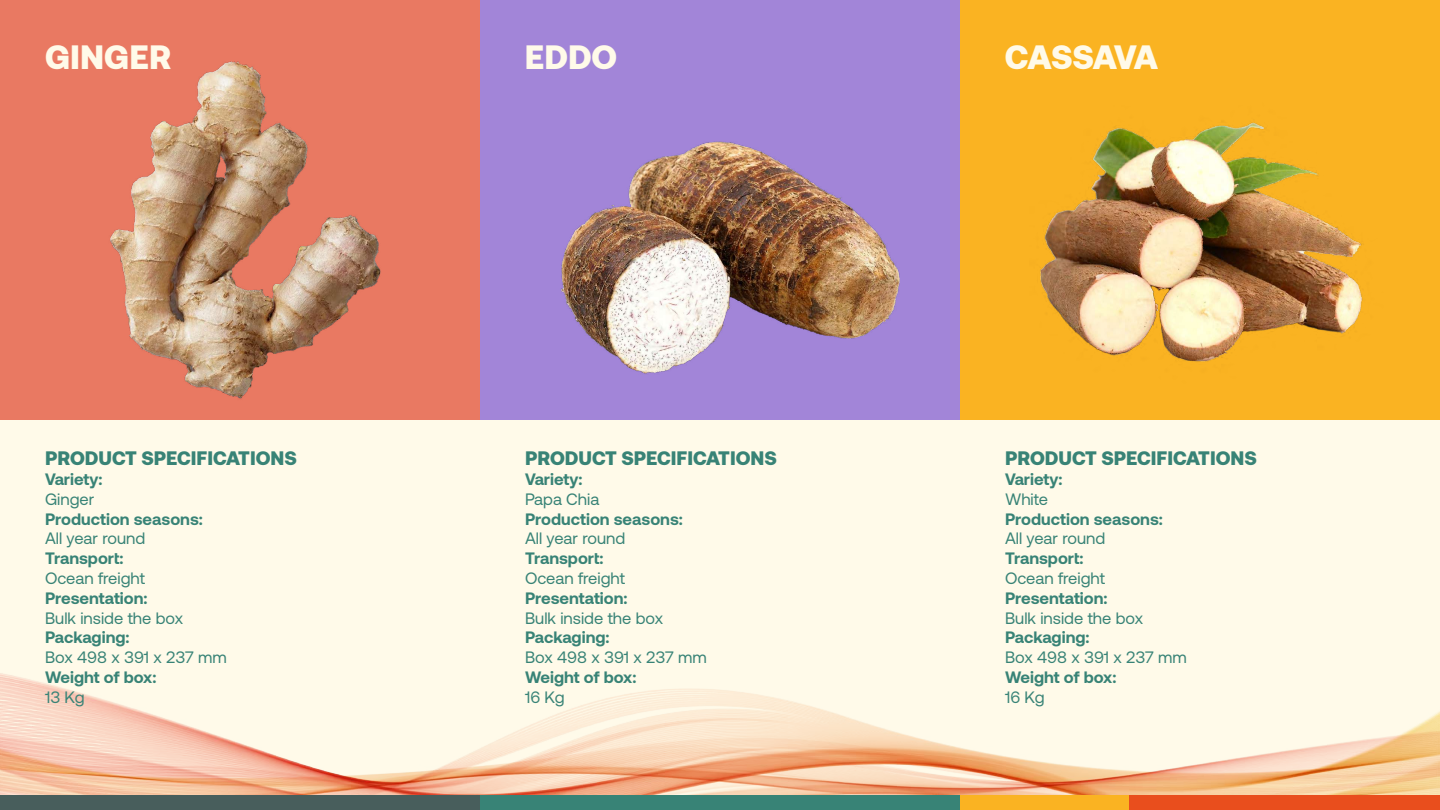
<style>
.page{position:relative;width:1440px;height:810px;background:#fffae9}
.page>*{position:absolute;margin:0;border:0;box-sizing:border-box;transform-origin:0 0}
.t1{font:900 33.75px "Aeonik";color:#fffae9}
.t2{font:900 33.75px "Aeonik";letter-spacing:-.025em;color:#fffae9}
.t3{font:900 19.5px "Aeonik";color:#388376}
.t4{font:700 16.5px "Aeonik";color:#388376}
.t5{font:16.5px "Aeonik";color:#388376}
</style>
<div class="page">
<img style="left:0;top:673px;width:1440px;height:122px">
<div style="left:960px;top:0;width:480px;height:420px;background:#fab322"></div>
<img style="left:1040px;top:122px;width:323px;height:240px">
<div style="left:0;top:0;width:480px;height:420px;background:#e97962"></div>
<img style="left:110px;top:61px;width:271px;height:338px">
<div style="left:480px;top:0;width:480px;height:420px;background:#a285d8"></div>
<img style="left:561px;top:141px;width:339px;height:233px">
<div style="left:0;top:795px;width:480px;height:15px;background:#485e5c"></div>
<div style="left:480px;top:795px;width:480px;height:15px;background:#388376"></div>
<div style="left:960px;top:795px;width:200px;height:15px;background:#fab322"></div>
<div style="left:1129px;top:795px;width:311px;height:15px;background:#e94e1d"></div>
<h1 class="t1" style="left:45px;top:37px;width:128px">GINGER</h1>
<h1 class="t1" style="left:525px;top:37px;width:94px">EDDO</h1>
<h1 class="t2" style="left:1005px;top:37px;width:155px">CASSAVA</h1>
<p class="t3" style="left:45px;top:447px;width:253px">PRODUCT SPECIFICATIONS</p>
<p class="t4" style="left:45px;top:470px;width:59px">Variety:</p>
<p class="t5" style="left:45px;top:490px;width:51px">Ginger</p>
<p class="t4" style="left:45px;top:509px;width:160px">Production seasons:</p>
<p class="t5" style="left:45px;top:530px;width:102px">All year round</p>
<p class="t4" style="left:45px;top:549px;width:80px">Transport:</p>
<p class="t5" style="left:45px;top:569px;width:101px">Ocean freight</p>
<p class="t4" style="left:45px;top:589px;width:104px">Presentation:</p>
<p class="t5" style="left:45px;top:609px;width:140px">Bulk inside the box</p>
<p class="t4" style="left:45px;top:628px;width:86px">Packaging:</p>
<p class="t5" style="left:45px;top:648px;width:183px">Box 498 x 391 x 237 mm</p>
<p class="t4" style="left:45px;top:668px;width:113px">Weight of box:</p>
<p class="t5" style="left:45px;top:688px;width:41px">13 Kg</p>
<p class="t3" style="left:525px;top:447px;width:253px">PRODUCT SPECIFICATIONS</p>
<p class="t4" style="left:525px;top:470px;width:59px">Variety:</p>
<p class="t5" style="left:525px;top:490px;width:76px">Papa Chia</p>
<p class="t4" style="left:525px;top:509px;width:160px">Production seasons:</p>
<p class="t5" style="left:525px;top:530px;width:102px">All year round</p>
<p class="t4" style="left:525px;top:549px;width:80px">Transport:</p>
<p class="t5" style="left:525px;top:569px;width:101px">Ocean freight</p>
<p class="t4" style="left:525px;top:589px;width:104px">Presentation:</p>
<p class="t5" style="left:525px;top:609px;width:140px">Bulk inside the box</p>
<p class="t4" style="left:525px;top:628px;width:86px">Packaging:</p>
<p class="t5" style="left:525px;top:648px;width:183px">Box 498 x 391 x 237 mm</p>
<p class="t4" style="left:525px;top:668px;width:113px">Weight of box:</p>
<p class="t5" style="left:525px;top:688px;width:41px">16 Kg</p>
<p class="t3" style="left:1005px;top:447px;width:253px">PRODUCT SPECIFICATIONS</p>
<p class="t4" style="left:1005px;top:470px;width:59px">Variety:</p>
<p class="t5" style="left:1005px;top:490px;width:45px">White</p>
<p class="t4" style="left:1005px;top:509px;width:160px">Production seasons:</p>
<p class="t5" style="left:1005px;top:530px;width:102px">All year round</p>
<p class="t4" style="left:1005px;top:549px;width:80px">Transport:</p>
<p class="t5" style="left:1005px;top:569px;width:101px">Ocean freight</p>
<p class="t4" style="left:1005px;top:589px;width:104px">Presentation:</p>
<p class="t5" style="left:1005px;top:609px;width:140px">Bulk inside the box</p>
<p class="t4" style="left:1005px;top:628px;width:86px">Packaging:</p>
<p class="t5" style="left:1005px;top:648px;width:183px">Box 498 x 391 x 237 mm</p>
<p class="t4" style="left:1005px;top:668px;width:113px">Weight of box:</p>
<p class="t5" style="left:1005px;top:688px;width:41px">16 Kg</p>
</div>
